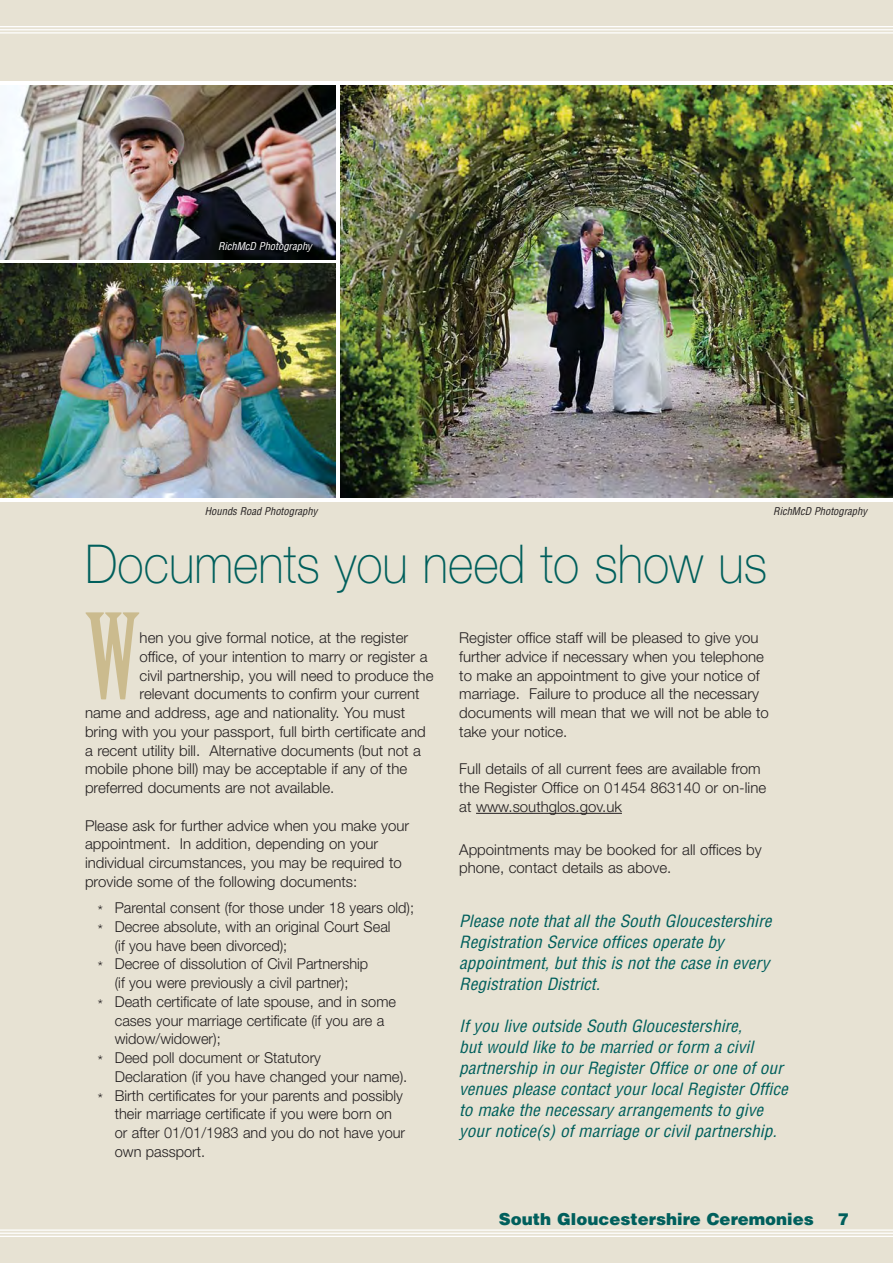
<style>
.page{position:relative;width:893px;height:1263px;background:#e7e2d3}
.page>*{position:absolute;margin:0;border:0;box-sizing:border-box;transform-origin:0 0}
.t1{font:115.95px "Birch Std";color:#cbbb8e}
.t2{font:100 53.7px "Helvetica Neue";color:#005f5c;scale:.91 1}
.t3{font:italic condensed 16.5px/21px "Helvetica";color:#005f5c;scale:1.05 1}
.t4{font:900 16.5px "Helvetica";color:#005f5c}
.t5{font:300 15px/18.8px "Helvetica Neue";color:#231f20}
.t6{font:italic condensed 10.5px "Helvetica";color:#231f20}
.t7{font:italic condensed 10.5px "Helvetica";color:#fff}
</style>
<div class="page">
<svg style="left:0;top:81px;width:893px;height:421px;background:#ebebeb"></svg>
<hr style="left:476px;top:813px;width:146px;height:1px;background:#231f20">
<img style="left:340px;top:85px;width:553px;height:412px">
<img style="left:0;top:264px;width:336px;height:233px">
<img style="left:0;top:85px;width:336px;height:174px">
<hr style="left:0;top:1229px;width:893px;height:2px;background:#fff">
<hr style="left:0;top:1232px;width:893px;height:2px;background:#fff">
<hr style="left:0;top:1236px;width:893px;height:1px;background:#fff">
<hr style="left:0;top:26px;width:893px;height:1px;background:#fff">
<hr style="left:0;top:29px;width:893px;height:1px;background:#fff">
<hr style="left:0;top:32px;width:893px;height:2px;background:#fff">
<p class="t7" style="left:218px;top:242px;width:95px">RichMcD Photography</p>
<p class="t6" style="left:205px;top:507px;width:114px">Hounds Road Photography</p>
<p class="t6" style="left:773px;top:507px;width:95px">RichMcD Photography</p>
<p class="t2" style="left:85px;top:544px;width:751px">Documents you need to show us</p>
<p class="t1" style="left:85px;top:591px;width:56px">W</p>
<p class="t5" style="left:459px;top:630px;width:311px">Register office staff will be pleased to give you further advice if necessary when you telephone to make an appointment to give your notice of marriage. Failure to produce all the necessary documents will mean that we will not be able to take your notice.</p>
<p class="t5" style="left:459px;top:761px;width:308px">Full details of all current fees are available from the Register Office on 01454 863140 or on-line at www.southglos.gov.uk</p>
<p class="t5" style="left:459px;top:841px;width:304px">Appointments may be booked for all offices by phone, contact details as above.</p>
<p class="t3" style="left:459px;top:912px;width:302px">Please note that all the South Gloucestershire Registration Service offices operate by appointment, but this is not the case in every Registration District.</p>
<p class="t3" style="left:459px;top:1017px;width:318px">If you live outside South Gloucestershire,<br>but would like to be married or form a civil partnership in our Register Office or one of our venues please contact your local Register Office to make the necessary arrangements to give your notice(s) of marriage or civil partnership.</p>
<p class="t5" style="left:140px;top:630px;width:270px">hen you give formal notice, at the register</p>
<p class="t5" style="left:140px;top:649px;width:289px">office, of your intention to marry or register a</p>
<p class="t5" style="left:140px;top:667px;width:295px">civil partnership, you will need to produce the</p>
<p class="t5" style="left:140px;top:686px;width:281px">relevant documents to confirm your current</p>
<p class="t5" style="left:85px;top:705px;width:322px">name and address, age and nationality. You must</p>
<p class="t5" style="left:85px;top:724px;width:342px">bring with you your passport, full birth certificate and</p>
<p class="t5" style="left:85px;top:742px;width:338px">a recent utility bill. Alternative documents (but not a</p>
<p class="t5" style="left:85px;top:761px;width:324px">mobile phone bill) may be acceptable if any of the</p>
<p class="t5" style="left:85px;top:780px;width:251px">preferred documents are not available.</p>
<p class="t5" style="left:85px;top:817px;width:326px">Please ask for further advice when you make your appointment. In addition, depending on your individual circumstances, you may be required to provide some of the following documents:</p>
<p class="t5" style="left:98px;top:900px;width:318px">* Parental consent (for those under 18 years old);</p>
<p class="t5" style="left:98px;top:919px;width:294px">* Decree absolute, with an original Court Seal</p>
<p class="t5" style="left:115px;top:937px;width:174px">(if you have been divorced);</p>
<p class="t5" style="left:98px;top:956px;width:272px">* Decree of dissolution of Civil Partnership</p>
<p class="t5" style="left:115px;top:975px;width:235px">(if you were previously a civil partner);</p>
<p class="t5" style="left:98px;top:994px;width:300px">* Death certificate of late spouse, and in some</p>
<p class="t5" style="left:115px;top:1012px;width:271px">cases your marriage certificate (if you are a</p>
<p class="t5" style="left:115px;top:1031px;width:107px">widow/widower);</p>
<p class="t5" style="left:98px;top:1050px;width:225px">* Deed poll document or Statutory</p>
<p class="t5" style="left:115px;top:1069px;width:294px">Declaration (if you have changed your name).</p>
<p class="t5" style="left:98px;top:1087px;width:307px">* Birth certificates for your parents and possibly</p>
<p class="t5" style="left:115px;top:1106px;width:279px">their marriage certificate if you were born on</p>
<p class="t5" style="left:115px;top:1125px;width:292px">or after 01/01/1983 and you do not have your</p>
<p class="t5" style="left:115px;top:1144px;width:92px">own passport.</p>
<p class="t4" style="left:499px;top:1213px;width:316px">South Gloucestershire Ceremonies</p>
<p class="t4" style="left:838px;top:1213px;width:13px">7</p>
</div>
